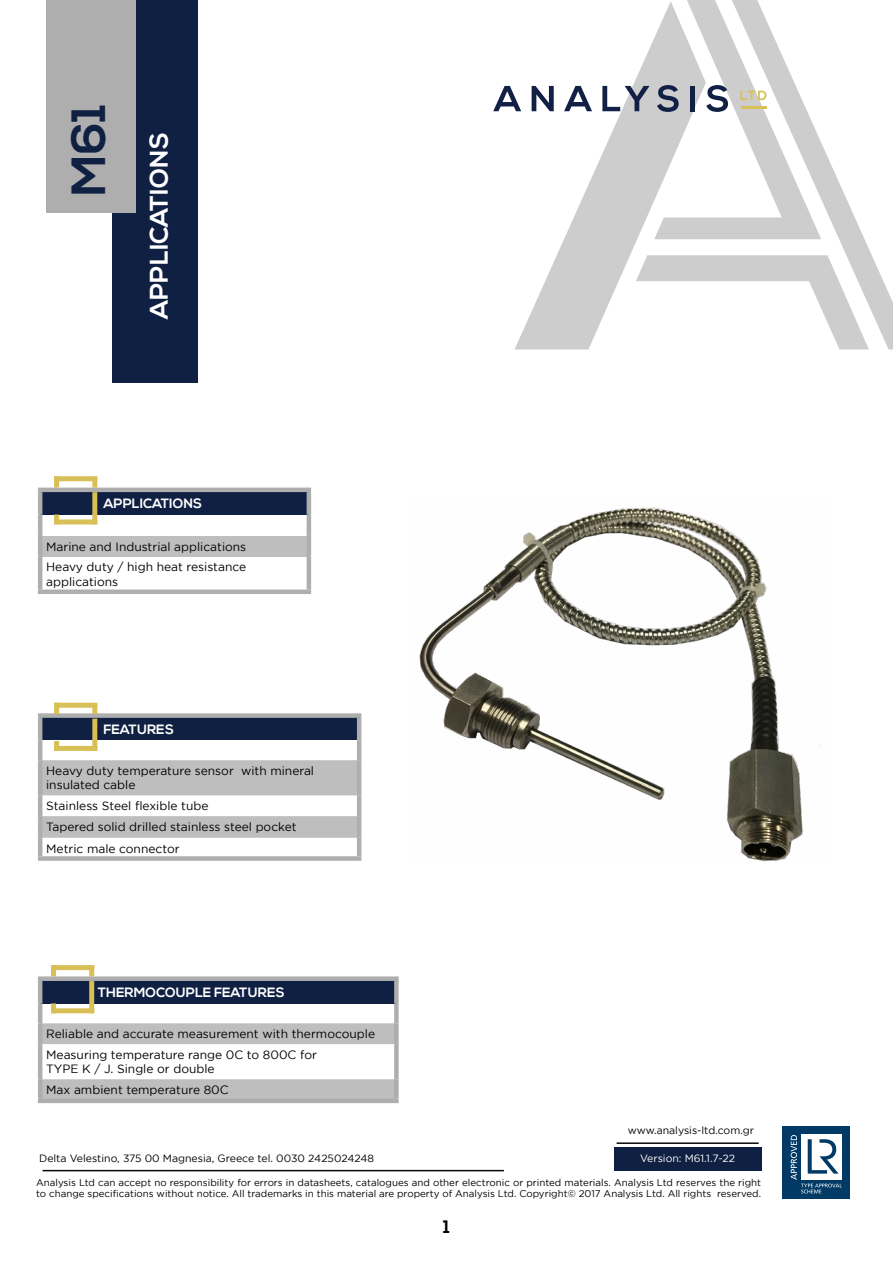
<style>
.page{position:relative;width:893px;height:1263px;background:#fff}
.page>*{position:absolute;margin:0;border:0;box-sizing:border-box;transform-origin:0 0}
.t1{font:700 48px "Nexa";color:#102043}
.t2{font:700 25.5px "Nexa";color:#fff}
.t3{font:700 18px "Nexa";color:#000}
.t4{font:700 13.5px "Nexa";color:#fff}
.t5{font:12px/20.7px "Gotham";color:#000}
.t6{font:10.5px "Gotham";color:#000}
.t7{font:10.5px "Gotham";color:#fff}
.t8{font:9.75px/11.7px "Gotham";color:#000}
</style>
<div class="page">
<div style="left:113px;top:0;width:85px;height:383px;background:#102043"></div>
<svg style="left:515px;top:85px;width:191px;height:264px"></svg>
<svg style="left:732px;top:143px;width:161px;height:206px"></svg>
<svg style="left:636px;top:255px;width:233px;height:94px"></svg>
<div style="left:40px;top:490px;width:269px;height:24px;background:#102043"></div>
<div style="left:40px;top:536px;width:269px;height:21px;background:#bebebe"></div>
<hr style="left:38px;top:514px;width:4px;height:22px;background:#aeaeae">
<hr style="left:307px;top:514px;width:4px;height:22px;background:#aeaeae">
<hr style="left:38px;top:536px;width:4px;height:21px;background:#aeaeae">
<hr style="left:307px;top:536px;width:4px;height:21px;background:#aeaeae">
<hr style="left:38px;top:557px;width:4px;height:32px;background:#aeaeae">
<hr style="left:307px;top:557px;width:4px;height:32px;background:#aeaeae">
<div style="left:38px;top:589px;width:273px;height:5px;background:#aeaeae"></div>
<hr style="left:38px;top:492px;width:4px;height:22px;background:#aeaeae">
<hr style="left:38px;top:488px;width:273px;height:4px;background:#aeaeae">
<hr style="left:307px;top:492px;width:4px;height:22px;background:#aeaeae">
<div style="left:54px;top:476px;width:5px;height:12px;background:#d8bf56"></div>
<div style="left:92px;top:477px;width:5px;height:11px;background:#d8bf56"></div>
<div style="left:54px;top:514px;width:5px;height:10px;background:#d8bf56"></div>
<div style="left:54px;top:519px;width:43px;height:5px;background:#d8bf56"></div>
<div style="left:54px;top:476px;width:43px;height:5px;background:#d8bf56"></div>
<div style="left:92px;top:492px;width:5px;height:32px;background:#d8bf56"></div>
<div style="left:40px;top:979px;width:356px;height:24px;background:#102043"></div>
<svg style="left:42px;top:1023px;width:352px;height:75px"></svg>
<hr style="left:38px;top:1003px;width:4px;height:20px;background:#aeaeae">
<div style="left:394px;top:1003px;width:5px;height:20px;background:#aeaeae"></div>
<hr style="left:38px;top:1023px;width:4px;height:21px;background:#aeaeae">
<div style="left:394px;top:1023px;width:5px;height:21px;background:#aeaeae"></div>
<hr style="left:38px;top:1044px;width:4px;height:35px;background:#aeaeae">
<div style="left:394px;top:1044px;width:5px;height:35px;background:#aeaeae"></div>
<hr style="left:38px;top:1079px;width:4px;height:19px;background:#aeaeae">
<div style="left:394px;top:1079px;width:5px;height:19px;background:#aeaeae"></div>
<div style="left:38px;top:1098px;width:361px;height:5px;background:#aeaeae"></div>
<div style="left:38px;top:976px;width:361px;height:5px;background:#aeaeae"></div>
<hr style="left:38px;top:981px;width:4px;height:22px;background:#aeaeae">
<div style="left:394px;top:981px;width:5px;height:22px;background:#aeaeae"></div>
<div style="left:51px;top:965px;width:5px;height:11px;background:#d8bf56"></div>
<div style="left:89px;top:965px;width:5px;height:11px;background:#d8bf56"></div>
<div style="left:51px;top:1003px;width:5px;height:10px;background:#d8bf56"></div>
<div style="left:51px;top:1008px;width:43px;height:5px;background:#d8bf56"></div>
<div style="left:51px;top:965px;width:43px;height:5px;background:#d8bf56"></div>
<div style="left:89px;top:981px;width:5px;height:32px;background:#d8bf56"></div>
<div style="left:40px;top:716px;width:319px;height:24px;background:#102043"></div>
<svg style="left:42px;top:760px;width:315px;height:78px"></svg>
<hr style="left:38px;top:740px;width:4px;height:20px;background:#aeaeae">
<hr style="left:357px;top:740px;width:4px;height:20px;background:#aeaeae">
<hr style="left:38px;top:760px;width:4px;height:35px;background:#aeaeae">
<hr style="left:357px;top:760px;width:4px;height:35px;background:#aeaeae">
<hr style="left:38px;top:795px;width:4px;height:21px;background:#aeaeae">
<hr style="left:357px;top:795px;width:4px;height:21px;background:#aeaeae">
<hr style="left:38px;top:816px;width:4px;height:22px;background:#aeaeae">
<hr style="left:357px;top:816px;width:4px;height:22px;background:#aeaeae">
<hr style="left:38px;top:838px;width:4px;height:18px;background:#aeaeae">
<hr style="left:357px;top:838px;width:4px;height:18px;background:#aeaeae">
<div style="left:38px;top:856px;width:323px;height:5px;background:#aeaeae"></div>
<div style="left:38px;top:713px;width:323px;height:5px;background:#aeaeae"></div>
<hr style="left:38px;top:718px;width:4px;height:22px;background:#aeaeae">
<hr style="left:357px;top:718px;width:4px;height:22px;background:#aeaeae">
<div style="left:54px;top:703px;width:5px;height:11px;background:#d8bf56"></div>
<div style="left:92px;top:703px;width:5px;height:11px;background:#d8bf56"></div>
<div style="left:54px;top:741px;width:5px;height:10px;background:#d8bf56"></div>
<div style="left:54px;top:746px;width:43px;height:5px;background:#d8bf56"></div>
<div style="left:54px;top:703px;width:43px;height:5px;background:#d8bf56"></div>
<div style="left:92px;top:719px;width:5px;height:32px;background:#d8bf56"></div>
<img style="left:419px;top:507px;width:402px;height:354px">
<div style="left:47px;top:0;width:89px;height:213px;background:#aeaeae"></div>
<hr style="left:43px;top:1170px;width:461px;height:1px;background:#070808">
<hr style="left:617px;top:1142px;width:142px;height:2px;background:#070808">
<div style="left:614px;top:1147px;width:147px;height:23px;background:#102043"></div>
<svg style="left:849px;top:1126px;width:1px;height:73px"></svg>
<div style="left:782px;top:1126px;width:67px;height:73px;background:#003a65"></div>
<svg style="left:791px;top:1135px;width:51px;height:58px"></svg>
<svg style="left:493px;top:86px;width:28px;height:25px"></svg>
<svg style="left:532px;top:86px;width:22px;height:25px"></svg>
<svg style="left:564px;top:86px;width:28px;height:25px"></svg>
<svg style="left:602px;top:0;width:219px;height:239px"></svg>
<hr style="left:740px;top:106px;width:26px;height:3px;background:#d8c055">
<h1 class="t1" style="left:61px;top:196px;width:93px;rotate:-90deg">M61</h1>
<h2 class="t2" style="left:144px;top:319px;width:188px;rotate:-90deg">APPLICATIONS</h2>
<p class="t4" style="left:103px;top:496px;width:100px">APPLICATIONS</p>
<p class="t5" style="left:46px;top:536px;width:202px">Marine and Industrial applications<br>Heavy duty / high heat resistance</p>
<p class="t5" style="left:46px;top:571px;width:74px">applications</p>
<p class="t4" style="left:103px;top:722px;width:72px">FEATURES</p>
<p class="t5" style="left:46px;top:763px;width:269px;line-height:14.4px">Heavy duty temperature sensor with mineral insulated cable</p>
<p class="t5" style="left:46px;top:795px;width:252px;line-height:21.1px">Stainless Steel flexible tube<br>Tapered solid drilled stainless steel pocket<br>Metric male connector</p>
<p class="t4" style="left:98px;top:985px;width:188px">THERMOCOUPLE FEATURES</p>
<p class="t5" style="left:46px;top:1023px;width:330px">Reliable and accurate measurement with thermocouple<br>Measuring temperature range 0C to 800C for</p>
<p class="t5" style="left:46px;top:1058px;width:184px">TYPE K / J. Single or double<br>Max ambient temperature 80C</p>
<p class="t6" style="left:628px;top:1125px;width:128px">www.analysis-ltd.com.gr</p>
<p class="t6" style="left:39px;top:1153px;width:337px">Delta Velestino, 375 00 Magnesia, Greece tel. 0030 2425024248</p>
<p class="t7" style="left:640px;top:1153px;width:97px">Version: M61.1.7-22</p>
<p class="t8" style="left:36px;top:1176px;width:727px">Analysis Ltd can accept no responsibility for errors in datasheets, catalogues and other electronic or printed materials. Analysis Ltd reserves the right to change specifications without notice. All trademarks in this material are property of Analysis Ltd. Copyright© 2017 Analysis Ltd. All rights reserved.</p>
<h3 class="t3" style="left:443px;top:1216px;width:8px">1</h3>
</div>
